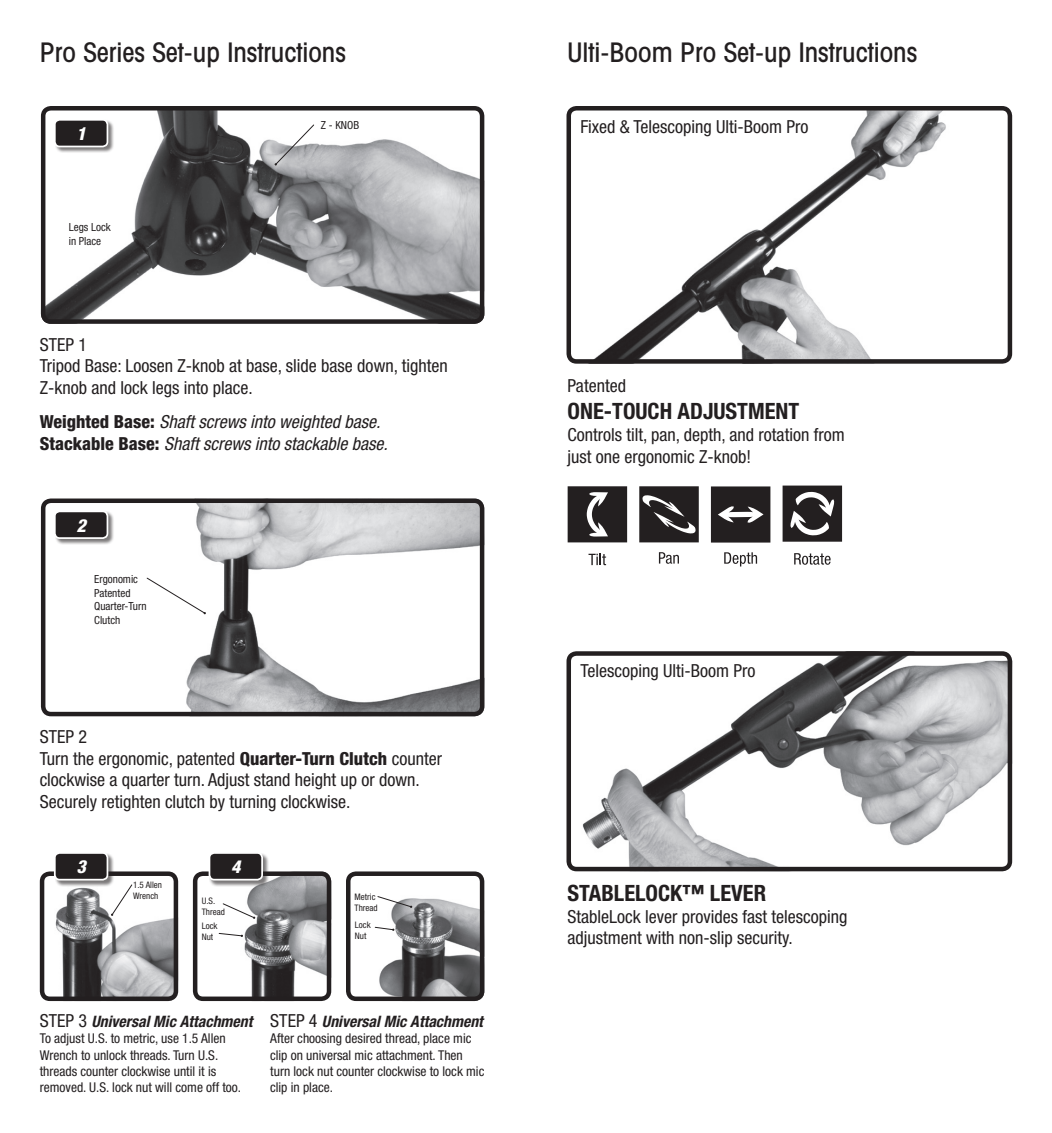
<style>
.page{position:relative;width:1052px;height:1133px;background:#fff}
.page>*{position:absolute;margin:0;border:0;box-sizing:border-box;transform-origin:0 0}
.t1{font:500 condensed 27px "Avant Garde";color:#231f20}
.t2{font:700 condensed 22.5px "Helvetica Neue";color:#231f20}
.t3{font:condensed 18px/21.6px "Helvetica Neue";color:#231f20}
.t4{font:italic condensed 18px "Helvetica Neue";color:#231f20}
.t5{font:italic 800 condensed 18px "Helvetica Neue";color:#fff}
.t6{font:italic 700 condensed 15.75px "Helvetica Neue";color:#231f20}
.t7{font:condensed 13.5px/16.2px "Helvetica Neue";color:#231f20}
.t8{font:condensed 11.25px "Helvetica Neue";color:#231f20}
.t9{font:condensed 9px/10.8px "Helvetica Neue";color:#231f20}
.s1{font-weight:800;font-style:normal}
.s2{font-weight:800}
.s3{font-weight:400;font-style:normal;font-size:18px}
</style>
<div class="page">
<img style="left:46px;top:111px;width:433px;height:208px">
<div style="left:41px;top:106px;width:443px;height:218px;border:4px solid #231f20;border-radius:8px"></div>
<img style="left:186px;top:503px;width:298px;height:209px">
<div style="left:41px;top:498px;width:443px;height:218px;border:4px solid #231f20;border-radius:8px"></div>
<img style="left:351px;top:876px;width:133px;height:121px">
<div style="left:346px;top:871px;width:138px;height:130px;border:4px solid #231f20;border-radius:8px"></div>
<svg style="left:146px;top:577px;width:60px;height:37px"></svg>
<svg style="left:275px;top:124px;width:39px;height:41px"></svg>
<svg style="left:374px;top:926px;width:20px;height:5px"></svg>
<svg style="left:377px;top:896px;width:35px;height:12px"></svg>
<img style="left:198px;top:876px;width:128px;height:120px">
<div style="left:193px;top:871px;width:138px;height:130px;border:4px solid #231f20;border-radius:8px"></div>
<svg style="left:218px;top:932px;width:25px;height:5px"></svg>
<svg style="left:222px;top:903px;width:33px;height:16px"></svg>
<img style="left:45px;top:876px;width:128px;height:120px">
<div style="left:40px;top:871px;width:138px;height:130px;border:4px solid #231f20;border-radius:8px"></div>
<svg style="left:111px;top:884px;width:22px;height:32px"></svg>
<img style="left:573px;top:111px;width:434px;height:248px">
<div style="left:566px;top:106px;width:446px;height:258px;border:4px solid #231f20;border-radius:8px"></div>
<img style="left:571px;top:656px;width:436px;height:210px">
<div style="left:566px;top:651px;width:446px;height:220px;border:4px solid #231f20;border-radius:8px"></div>
<svg style="left:794px;top:553px;width:36px;height:12px"></svg>
<svg style="left:782px;top:485px;width:60px;height:56px"></svg>
<svg style="left:659px;top:552px;width:20px;height:12px"></svg>
<svg style="left:639px;top:486px;width:60px;height:56px;background:#3e3a3b"></svg>
<svg style="left:724px;top:552px;width:33px;height:14px"></svg>
<svg style="left:711px;top:486px;width:59px;height:56px;background:#3a3738"></svg>
<svg style="left:588px;top:554px;width:18px;height:11px"></svg>
<svg style="left:567px;top:486px;width:60px;height:56px;background:#403d3e"></svg>
<div style="left:55px;top:119px;width:60px;height:34px;background:#231f20;opacity:.59"></div>
<div style="left:55px;top:120px;width:52px;height:26px;background:#231f20;border-radius:5px"></div>
<div style="left:54px;top:119px;width:54px;height:28px;border:2px solid #fff;border-radius:5px"></div>
<div style="left:55px;top:510px;width:60px;height:34px;background:#231f20;opacity:.59"></div>
<div style="left:55px;top:511px;width:52px;height:27px;background:#231f20;border-radius:5px"></div>
<div style="left:54px;top:510px;width:54px;height:29px;border:2px solid #fff;border-radius:5px"></div>
<div style="left:55px;top:852px;width:60px;height:34px;background:#231f20;opacity:.59"></div>
<div style="left:55px;top:853px;width:52px;height:26px;background:#231f20;border-radius:5px"></div>
<div style="left:54px;top:852px;width:54px;height:28px;border:2px solid #fff;border-radius:5px"></div>
<div style="left:209px;top:852px;width:60px;height:34px;background:#231f20;opacity:.59"></div>
<div style="left:209px;top:853px;width:53px;height:26px;background:#231f20;border-radius:5px"></div>
<div style="left:209px;top:852px;width:54px;height:28px;border:2px solid #fff;border-radius:5px"></div>
<p class="t1" style="left:40px;top:35px;width:307px">Pro Series Set-up Instructions</p>
<p class="t1" style="left:567px;top:35px;width:351px">Ulti-Boom Pro Set-up Instructions</p>
<p class="t5" style="left:76px;top:122px;width:11px">1</p>
<p class="t8" style="left:69px;top:221px;width:43px">Legs Lock</p>
<p class="t8" style="left:69px;top:234px;width:34px">in Place</p>
<p class="t8" style="left:321px;top:119px;width:40px">Z - KNOB</p>
<p class="t3" style="left:40px;top:333px;width:49px">STEP 1</p>
<p class="t3" style="left:40px;top:355px;width:409px">Tripod Base: Loosen Z-knob at base, slide base down, tighten<br>Z-knob and lock legs into place.</p>
<p class="t4" style="left:40px;top:411px;width:342px"><span class="s1">Weighted Base:</span> Shaft screws into weighted base.</p>
<p class="t4" style="left:40px;top:433px;width:349px"><span class="s1">Stackable Base:</span> Shaft screws into stackable base.</p>
<p class="t5" style="left:76px;top:514px;width:11px">2</p>
<p class="t8" style="left:94px;top:573px;width:45px">Ergonomic</p>
<p class="t8" style="left:94px;top:586px;width:38px">Patented</p>
<p class="t8" style="left:94px;top:600px;width:54px">Quarter-Turn</p>
<p class="t8" style="left:94px;top:613px;width:28px">Clutch</p>
<p class="t3" style="left:40px;top:726px;width:49px">STEP 2</p>
<p class="t3" style="left:40px;top:747px;width:404px">Turn the ergonomic, patented <span class="s2">Quarter-Turn Clutch</span> counter clockwise a quarter turn. Adjust stand height up or down.<br>Securely retighten clutch by turning clockwise.</p>
<p class="t5" style="left:76px;top:855px;width:11px">3</p>
<p class="t5" style="left:231px;top:855px;width:11px">4</p>
<p class="t9" style="left:202px;top:895px;width:25px">U.S.<br>Thread</p>
<p class="t9" style="left:133px;top:879px;width:30px">1.5 Allen<br>Wrench</p>
<p class="t9" style="left:202px;top:920px;width:17px">Lock</p>
<p class="t9" style="left:202px;top:931px;width:13px">Nut</p>
<p class="t9" style="left:354px;top:891px;width:25px">Metric<br>Thread</p>
<p class="t9" style="left:355px;top:919px;width:17px">Lock</p>
<p class="t9" style="left:355px;top:930px;width:13px">Nut</p>
<p class="t6" style="left:40px;top:1012px;width:214px"><span class="s3">STEP 3</span> Universal Mic Attachment</p>
<p class="t7" style="left:40px;top:1030px;width:203px">To adjust U.S. to metric, use 1.5 Allen Wrench to unlock threads. Turn U.S. threads counter clockwise until it is removed. U.S. lock nut will come off too.</p>
<p class="t6" style="left:270px;top:1012px;width:214px"><span class="s3">STEP 4</span> Universal Mic Attachment</p>
<p class="t7" style="left:270px;top:1030px;width:216px">After choosing desired thread, place mic clip on universal mic attachment. Then turn lock nut counter clockwise to lock mic clip in place.</p>
<p class="t3" style="left:580px;top:115px;width:229px">Fixed &amp; Telescoping Ulti-Boom Pro</p>
<p class="t3" style="left:567px;top:375px;width:60px">Patented</p>
<p class="t2" style="left:567px;top:398px;width:233px">ONE-TOUCH ADJUSTMENT</p>
<p class="t3" style="left:567px;top:424px;width:278px">Controls tilt, pan, depth, and rotation from just one ergonomic Z-knob!</p>
<p class="t3" style="left:580px;top:659px;width:176px">Telescoping Ulti-Boom Pro</p>
<p class="t2" style="left:567px;top:879px;width:200px">STABLELOCK™ LEVER</p>
<p class="t3" style="left:567px;top:905px;width:281px">StableLock lever provides fast telescoping adjustment with non-slip security.</p>
</div>
